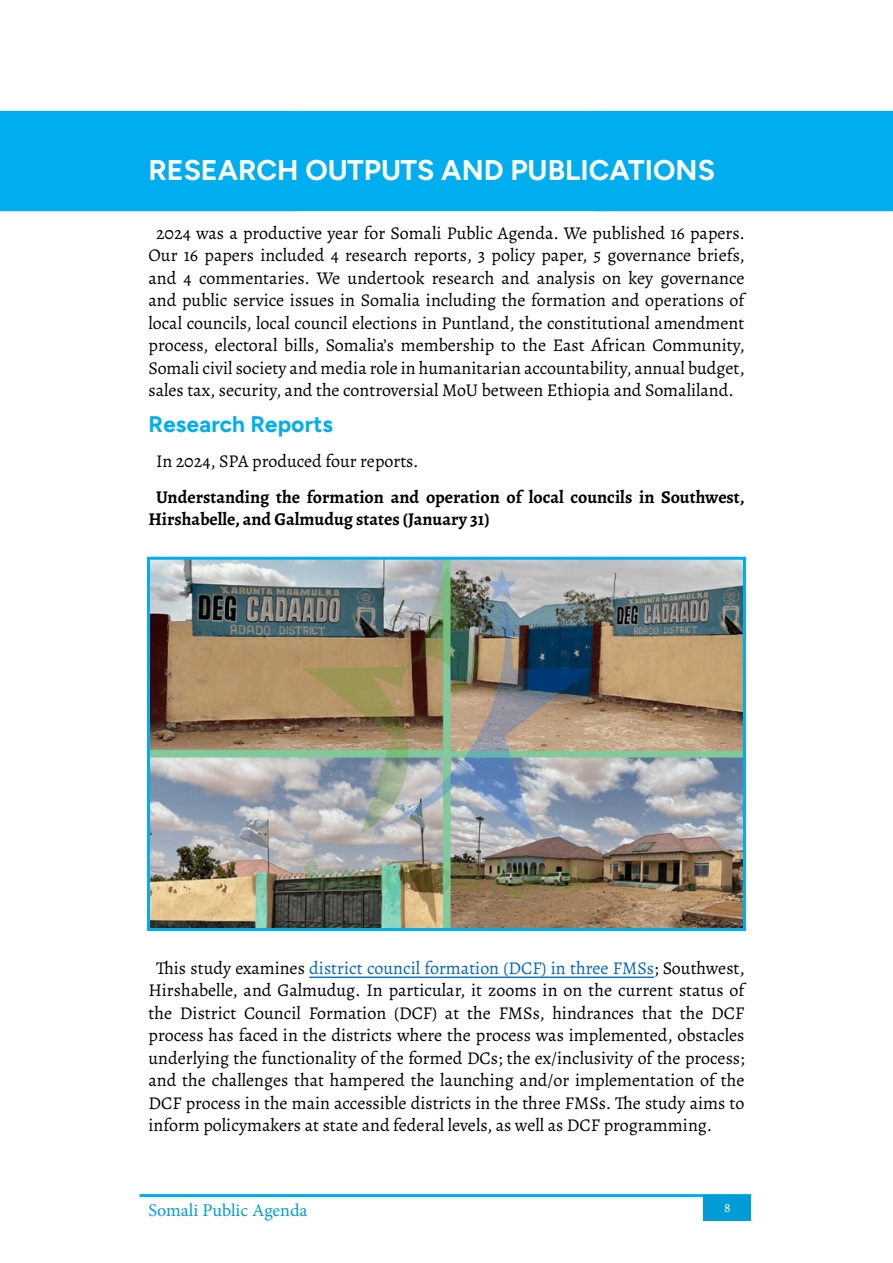
<style>
.page{position:relative;width:893px;height:1263px;background:#fff}
.page>*{position:absolute;margin:0;border:0;box-sizing:border-box;transform-origin:0 0}
.t1{font:700 28.5px "Figtree";color:#fff}
.t2{font:700 22.5px "Figtree";color:#00aeef}
.t3{font:18px/22.5px "Alegreya";color:#000}
.t4{font:700 18px/22.5px "Alegreya";color:#000}
.t5{font:18px "Minion Pro";color:#009cd8}
.t6{font:13.5px "Alegreya";color:#fff}
.s1{color:#0563c1}
</style>
<div class="page">
<hr style="left:140px;top:1194px;width:611px;height:3px;background:#00aeef">
<div style="left:704px;top:1195px;width:47px;height:26px;background:#009cd8"></div>
<div style="left:0;top:111px;width:893px;height:84px;background:#00aeef"></div>
<div style="left:0;top:177px;width:893px;height:34px;background:#00aeef"></div>
<hr style="left:309px;top:976px;width:345px;height:2px;background:#0563c1">
<img style="left:151px;top:561px;width:591px;height:366px">
<div style="left:147px;top:557px;width:599px;height:374px;border:3px solid #00aeef"></div>
<h1 class="t1" style="left:148px;top:154px;width:568px">RESEARCH OUTPUTS AND PUBLICATIONS</h1>
<p class="t3" style="left:148px;top:221px;width:598px;text-indent:8px">2024 was a productive year for Somali Public Agenda. We published 16 papers.<br>Our 16 papers included 4 research reports, 3 policy paper, 5 governance briefs, and 4 commentaries. We undertook research and analysis on key governance and public service issues in Somalia including the formation and operations of local councils, local council elections in Puntland, the constitutional amendment process, electoral bills, Somalia’s membership to the East African Community, Somali civil society and media role in humanitarian accountability, annual budget, sales tax, security, and the controversial MoU between Ethiopia and Somaliland.</p>
<p class="t2" style="left:148px;top:412px;width:186px">Research Reports</p>
<p class="t3" style="left:156px;top:449px;width:261px">In 2024, SPA produced four reports.</p>
<p class="t4" style="left:148px;top:485px;width:598px;text-indent:8px">Understanding the formation and operation of local councils in Southwest,<br>Hirshabelle, and Galmudug states (January 31)</p>
<p class="t3" style="left:148px;top:956px;width:598px;text-align:justify;text-indent:8px">This study examines <span class="s1">district council formation (DCF) in three FMSs</span>; Southwest, Hirshabelle, and Galmudug. In particular, it zooms in on the current status of the District Council Formation (DCF) at the FMSs, hindrances that the DCF process has faced in the districts where the process was implemented, obstacles underlying the functionality of the formed DCs; the ex/inclusivity of the process; and the challenges that hampered the launching and/or implementation of the DCF process in the main accessible districts in the three FMSs. The study aims to inform policymakers at state and federal levels, as well as DCF programming.</p>
<p class="t5" style="left:148px;top:1198px;width:160px">Somali Public Agenda</p>
<p class="t6" style="left:724px;top:1198px;width:8px">8</p>
</div>
